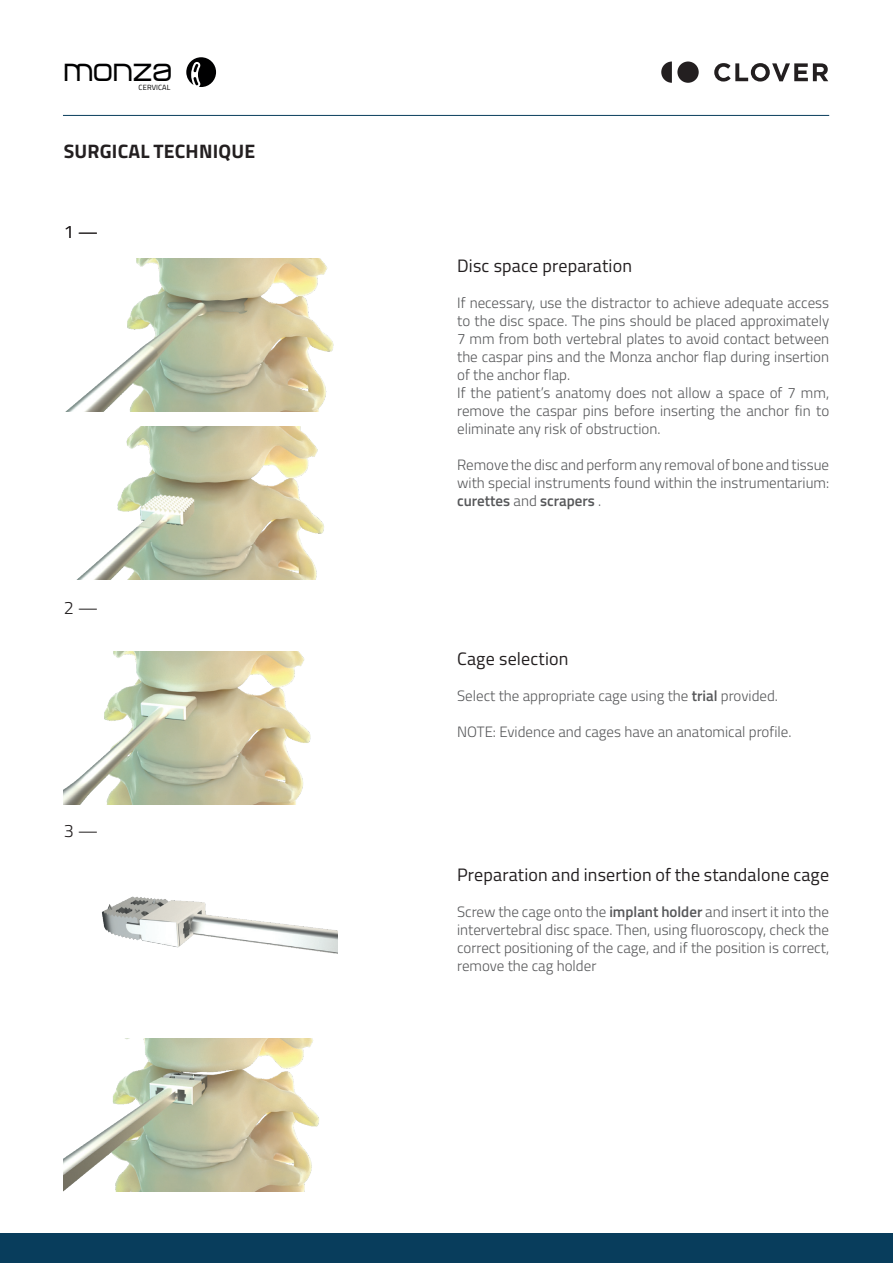
<style>
.page{position:relative;width:893px;height:1263px;background:#fff}
.page>*{position:absolute;margin:0;border:0;box-sizing:border-box;transform-origin:0 0}
.t1{font:33.75px "Not Just Groovy";color:#000001}
.t2{font:700 19.5px "Titillium";letter-spacing:.01em;color:#231f20}
.t3{font:18px "Titillium";letter-spacing:.01em;color:#231f20}
.t4{font:300 18px "Titillium";color:#231f20}
.t5{font:300 15px/18px "Titillium";color:#57585a;text-align:justify}
.t6{font:7.5px "Titillium";letter-spacing:.015em;color:#000001}
.s1{font-weight:600}
</style>
<div class="page">
<div style="left:0;top:1233px;width:893px;height:30px;background:#083d5c"></div>
<hr style="left:63px;top:115px;width:766px;height:1px;background:#083d5c">
<svg style="left:661px;top:62px;width:38px;height:21px"></svg>
<svg style="left:714px;top:63px;width:114px;height:19px"></svg>
<svg style="left:186px;top:57px;width:30px;height:30px"></svg>
<img style="left:66px;top:258px;width:268px;height:153px">
<img style="left:64px;top:651px;width:247px;height:153px">
<img style="left:77px;top:426px;width:247px;height:153px">
<img style="left:101px;top:896px;width:237px;height:58px">
<img style="left:64px;top:1038px;width:255px;height:153px">
<h1 class="t1" style="left:64px;top:49px;width:110px">monza</h1>
<p class="t6" style="left:139px;top:82px;width:33px">CERVICAL</p>
<h2 class="t2" style="left:64px;top:136px;width:193px">SURGICAL TECHNIQUE</h2>
<p class="t4" style="left:64px;top:219px;width:36px">1 —</p>
<p class="t4" style="left:64px;top:594px;width:36px">2 —</p>
<p class="t4" style="left:64px;top:818px;width:36px">3 —</p>
<p class="t3" style="left:457px;top:252px;width:176px">Disc space preparation</p>
<p class="t5" style="left:457px;top:293px;width:374px;text-align:left">If necessary, use the distractor to achieve adequate access to the disc space. The pins should be placed approximately 7 mm from both vertebral plates to avoid contact between the caspar pins and the Monza anchor flap during insertion of the anchor flap.<br>If the patient’s anatomy does not allow a space of 7 mm, remove the caspar pins before inserting the anchor fin to eliminate any risk of obstruction.</p>
<p class="t5" style="left:457px;top:455px;width:374px">Remove the disc and perform any removal of bone and tissue with special instruments found within the instrumentarium: <span class="s1">curettes</span> and <span class="s1">scrapers</span> .</p>
<p class="t3" style="left:457px;top:645px;width:113px">Cage selection</p>
<p class="t5" style="left:457px;top:686px;width:322px">Select the appropriate cage using the <span class="s1">trial</span> provided.</p>
<p class="t5" style="left:457px;top:722px;width:336px">NOTE: Evidence and cages have an anatomical profile.</p>
<p class="t3" style="left:457px;top:861px;width:374px">Preparation and insertion of the standalone cage</p>
<p class="t5" style="left:457px;top:902px;width:374px">Screw the cage onto the <span class="s1">implant holder</span> and insert it into the intervertebral disc space. Then, using fluoroscopy, check the correct positioning of the cage, and if the position is correct, remove the cag holder</p>
</div>
